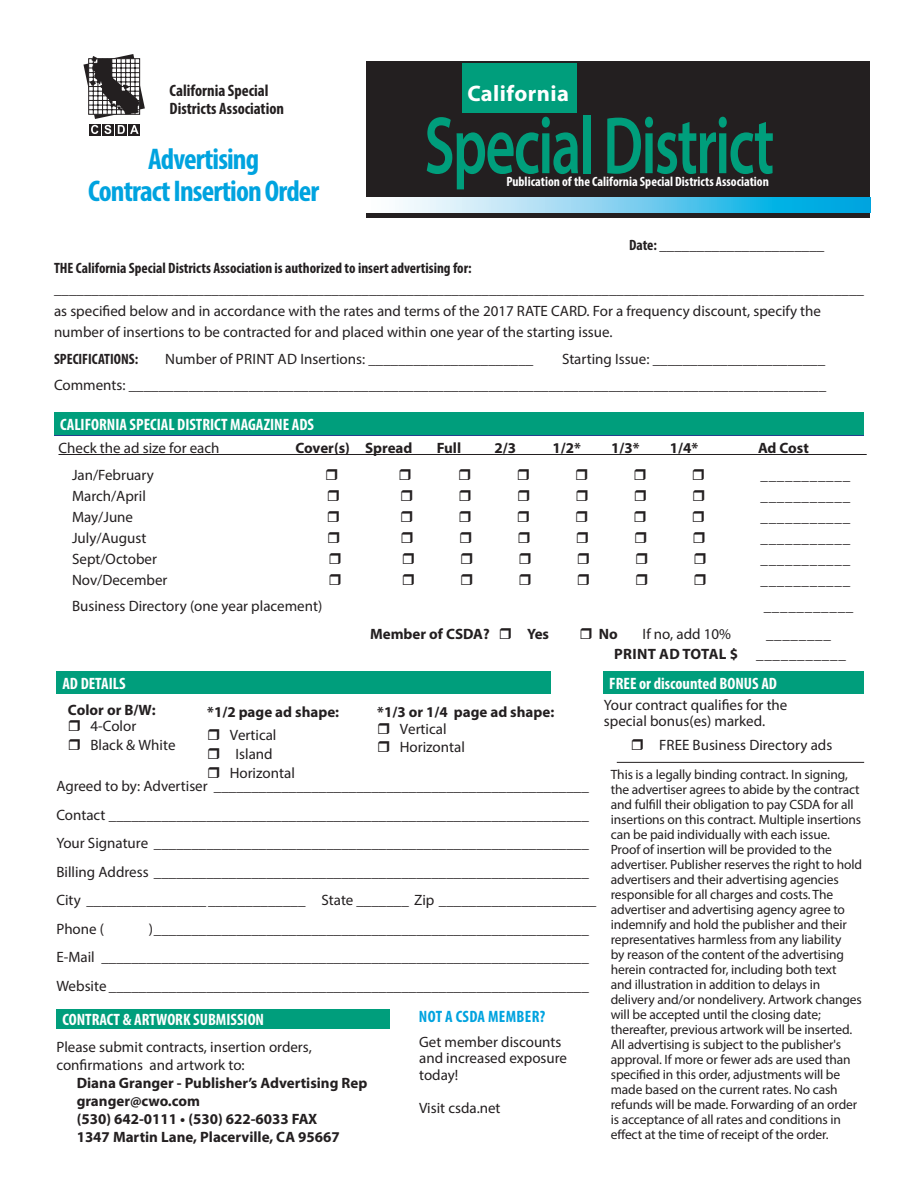
<style>
.page{position:relative;width:918px;height:1188px;background:#fff}
.page>*{position:absolute;margin:0;border:0;box-sizing:border-box;transform-origin:0 0}
.t1{font:600 81.9px "Myriad Pro";letter-spacing:-.03em;color:#009e7c;scale:.71 1}
.t2{font:700 condensed 30px "Myriad Pro";letter-spacing:-.03em;color:#00a3df}
.t3{font:700 22.5px "Myriad Pro";letter-spacing:.02em;color:#fff}
.t4{font:700 condensed 16.5px "Myriad Pro";color:#fff}
.t5{font:700 condensed 16.5px "Myriad Pro";color:#231f20}
.t6{font:700 condensed 16.5px "Myriad Pro";letter-spacing:.02em;color:#00a3df}
.t7{font:15px/16.5px "Myriad Pro";color:#231f20}
.t8{font:700 15px "Myriad Pro";color:#231f20}
.t9{font:700 condensed 15px "Myriad Pro";color:#231f20}
.t10{font:700 15px "Myriad Pro";letter-spacing:.02em;color:#231f20}
.t11{font:13.5px/15px "Myriad Pro";letter-spacing:-.01em;color:#231f20}
.t12{font:700 condensed 13.5px "Myriad Pro";color:#fff}
.s1{font-weight:400}
</style>
<div class="page">
<div style="left:54px;top:413px;width:810px;height:23px;background:#253f8e"></div>
<div style="left:56px;top:1009px;width:334px;height:19px;background:#009e7c"></div>
<hr style="left:58px;top:454px;width:809px;height:1px;background:#231f20">
<div style="left:56px;top:671px;width:494px;height:23px;background:#009e7c"></div>
<hr style="left:617px;top:762px;width:247px;height:1px;background:#231f20">
<div style="left:54px;top:412px;width:810px;height:23px;background:#009e7c"></div>
<div style="left:603px;top:671px;width:261px;height:23px;background:#009e7c"></div>
<svg style="left:83px;top:54px;width:62px;height:65px"></svg>
<svg style="left:102px;top:124px;width:11px;height:11px"></svg>
<svg style="left:104px;top:125px;width:7px;height:9px"></svg>
<div style="left:116px;top:124px;width:11px;height:11px;background:#524f50"></div>
<div style="left:129px;top:124px;width:11px;height:11px;background:#231f20"></div>
<svg style="left:118px;top:125px;width:21px;height:9px"></svg>
<svg style="left:89px;top:124px;width:11px;height:11px"></svg>
<svg style="left:91px;top:125px;width:7px;height:9px"></svg>
<div style="left:366px;top:61px;width:504px;height:157px;background:#231f20"></div>
<svg style="left:366px;top:198px;width:504px;height:14px;background:#7ad1ef"></svg>
<div style="left:462px;top:63px;width:114px;height:49px;background:#009e7c"></div>
<p class="t3" style="left:467px;top:78px;width:103px">California</p>
<p class="t1" style="left:424px;top:94px;width:495px">Special District</p>
<p class="t5" style="left:170px;top:80px;width:101px">California Special</p>
<p class="t5" style="left:170px;top:98px;width:116px">Districts Association</p>
<p class="t2" style="left:148px;top:141px;width:112px">Advertising</p>
<p class="t2" style="left:88px;top:172px;width:233px">Contract Insertion Order</p>
<p class="t12" style="left:506px;top:173px;width:264px">Publication of the California Special Districts Association</p>
<p class="t9" style="left:629px;top:236px;width:197px">Date: ______________________</p>
<p class="t9" style="left:54px;top:258px;width:419px">THE California Special Districts Association is authorized to insert advertising for:</p>
<p class="t7" style="left:54px;top:280px;width:811px">____________________________________________________________________________________________________________</p>
<p class="t7" style="left:54px;top:301px;width:769px;line-height:21px">as specified below and in accordance with the rates and terms of the 2017 RATE CARD. For a frequency discount, specify the number of insertions to be contracted for and placed within one year of the starting issue.</p>
<p class="t9" style="left:54px;top:350px;width:86px">SPECIFICATIONS:</p>
<p class="t7" style="left:165px;top:351px;width:370px">Number of PRINT AD Insertions: ______________________</p>
<p class="t7" style="left:562px;top:351px;width:265px">Starting Issue: _______________________</p>
<p class="t7" style="left:54px;top:376px;width:774px">Comments: _____________________________________________________________________________________________</p>
<p class="t4" style="left:60px;top:414px;width:256px">CALIFORNIA SPECIAL DISTRICT MAGAZINE ADS</p>
<p class="t7" style="left:58px;top:439px;width:163px">Check the ad size for each</p>
<p class="t8" style="left:295px;top:438px;width:119px">Cover(s) Spread</p>
<p class="t8" style="left:437px;top:438px;width:26px">Full</p>
<p class="t8" style="left:495px;top:438px;width:23px">2/3</p>
<p class="t8" style="left:553px;top:438px;width:30px">1/2*</p>
<p class="t8" style="left:611px;top:438px;width:30px">1/3*</p>
<p class="t8" style="left:670px;top:438px;width:30px">1/4*</p>
<p class="t8" style="left:758px;top:438px;width:52px">Ad Cost</p>
<p class="t7" style="left:72px;top:466px;width:83px">Jan/February</p>
<p class="t7" style="left:761px;top:466px;width:91px">___________</p>
<p class="t7" style="left:72px;top:487px;width:76px">March/April</p>
<p class="t7" style="left:760px;top:487px;width:91px">___________</p>
<p class="t7" style="left:72px;top:508px;width:63px">May/June</p>
<p class="t7" style="left:760px;top:508px;width:91px">___________</p>
<p class="t7" style="left:72px;top:529px;width:76px">July/August</p>
<p class="t7" style="left:760px;top:529px;width:91px">___________</p>
<p class="t7" style="left:72px;top:550px;width:87px">Sept/October</p>
<p class="t7" style="left:760px;top:550px;width:91px">___________</p>
<p class="t7" style="left:72px;top:571px;width:97px">Nov/December</p>
<p class="t7" style="left:760px;top:571px;width:91px">___________</p>
<p class="t7" style="left:72px;top:597px;width:252px">Business Directory (one year placement)</p>
<p class="t7" style="left:764px;top:597px;width:91px">___________</p>
<p class="t8" style="left:370px;top:624px;width:121px">Member of CSDA?</p>
<p class="t8" style="left:527px;top:624px;width:23px">Yes</p>
<p class="t8" style="left:599px;top:624px;width:20px">No</p>
<p class="t7" style="left:643px;top:625px;width:90px">If no, add 10%</p>
<p class="t7" style="left:766px;top:625px;width:67px">________</p>
<p class="t10" style="left:614px;top:644px;width:233px">PRINT AD TOTAL $ <span class="s1">___________</span></p>
<p class="t4" style="left:62px;top:673px;width:65px">AD DETAILS</p>
<p class="t8" style="left:207px;top:702px;width:133px">*1/2 page ad shape:</p>
<p class="t7" style="left:230px;top:727px;width:48px">Vertical</p>
<p class="t7" style="left:236px;top:745px;width:39px">Island</p>
<p class="t7" style="left:230px;top:764px;width:67px">Horizontal</p>
<p class="t4" style="left:609px;top:673px;width:169px">FREE or discounted BONUS AD</p>
<p class="t7" style="left:604px;top:696px;width:185px">Your contract qualifies for the special bonus(es) marked.</p>
<p class="t7" style="left:659px;top:737px;width:175px">FREE Business Directory ads</p>
<p class="t8" style="left:68px;top:700px;width:89px">Color or B/W:</p>
<p class="t7" style="left:90px;top:718px;width:47px">4-Color</p>
<p class="t7" style="left:90px;top:736px;width:87px">Black &amp; White</p>
<p class="t8" style="left:377px;top:702px;width:179px">*1/3 or 1/4 page ad shape:</p>
<p class="t7" style="left:400px;top:720px;width:48px">Vertical</p>
<p class="t7" style="left:400px;top:739px;width:67px">Horizontal</p>
<p class="t11" style="left:611px;top:767px;width:253px">This is a legally binding contract. In signing, the advertiser agrees to abide by the contract and fulfill their obligation to pay CSDA for all insertions on this contract. Multiple insertions can be paid individually with each issue.<br>Proof of insertion will be provided to the advertiser. Publisher reserves the right to hold advertisers and their advertising agencies responsible for all charges and costs. The advertiser and advertising agency agree to indemnify and hold the publisher and their representatives harmless from any liability<br>by reason of the content of the advertising herein contracted for, including both text<br>and illustration in addition to delays in delivery and/or nondelivery. Artwork changes will be accepted until the closing date; thereafter, previous artwork will be inserted.<br>All advertising is subject to the publisher's approval. If more or fewer ads are used than specified in this order, adjustments will be made based on the current rates. No cash refunds will be made. Forwarding of an order is acceptance of all rates and conditions in effect at the time of receipt of the order.</p>
<p class="t7" style="left:56px;top:778px;width:534px">Agreed to by: Advertiser __________________________________________________</p>
<p class="t7" style="left:56px;top:806px;width:534px">Contact ________________________________________________________________</p>
<p class="t7" style="left:56px;top:835px;width:534px">Your Signature __________________________________________________________</p>
<p class="t7" style="left:56px;top:863px;width:534px">Billing Address __________________________________________________________</p>
<p class="t7" style="left:56px;top:892px;width:541px">City _____________________________ State _______ Zip _____________________</p>
<p class="t7" style="left:56px;top:920px;width:49px">Phone (</p>
<p class="t7" style="left:149px;top:920px;width:442px">)__________________________________________________________</p>
<p class="t7" style="left:56px;top:949px;width:534px">E-Mail _________________________________________________________________</p>
<p class="t7" style="left:56px;top:977px;width:534px">Website ________________________________________________________________</p>
<p class="t4" style="left:62px;top:1009px;width:203px">CONTRACT &amp; ARTWORK SUBMISSION</p>
<p class="t7" style="left:56px;top:1038px;width:257px;line-height:18px">Please submit contracts, insertion orders, confirmations and artwork to:</p>
<p class="t8" style="left:77px;top:1073px;width:292px">Diana Granger - Publisher’s Advertising Rep</p>
<p class="t8" style="left:77px;top:1091px;width:125px">granger@cwo.com</p>
<p class="t8" style="left:77px;top:1109px;width:242px">(530) 642-0111 • (530) 622-6033 FAX</p>
<p class="t8" style="left:77px;top:1127px;width:265px">1347 Martin Lane, Placerville, CA 95667</p>
<p class="t6" style="left:419px;top:1006px;width:128px">NOT A CSDA MEMBER?</p>
<p class="t7" style="left:419px;top:1033px;width:150px">Get member discounts and increased exposure today!</p>
<p class="t7" style="left:419px;top:1099px;width:83px">Visit csda.net</p>
</div>
